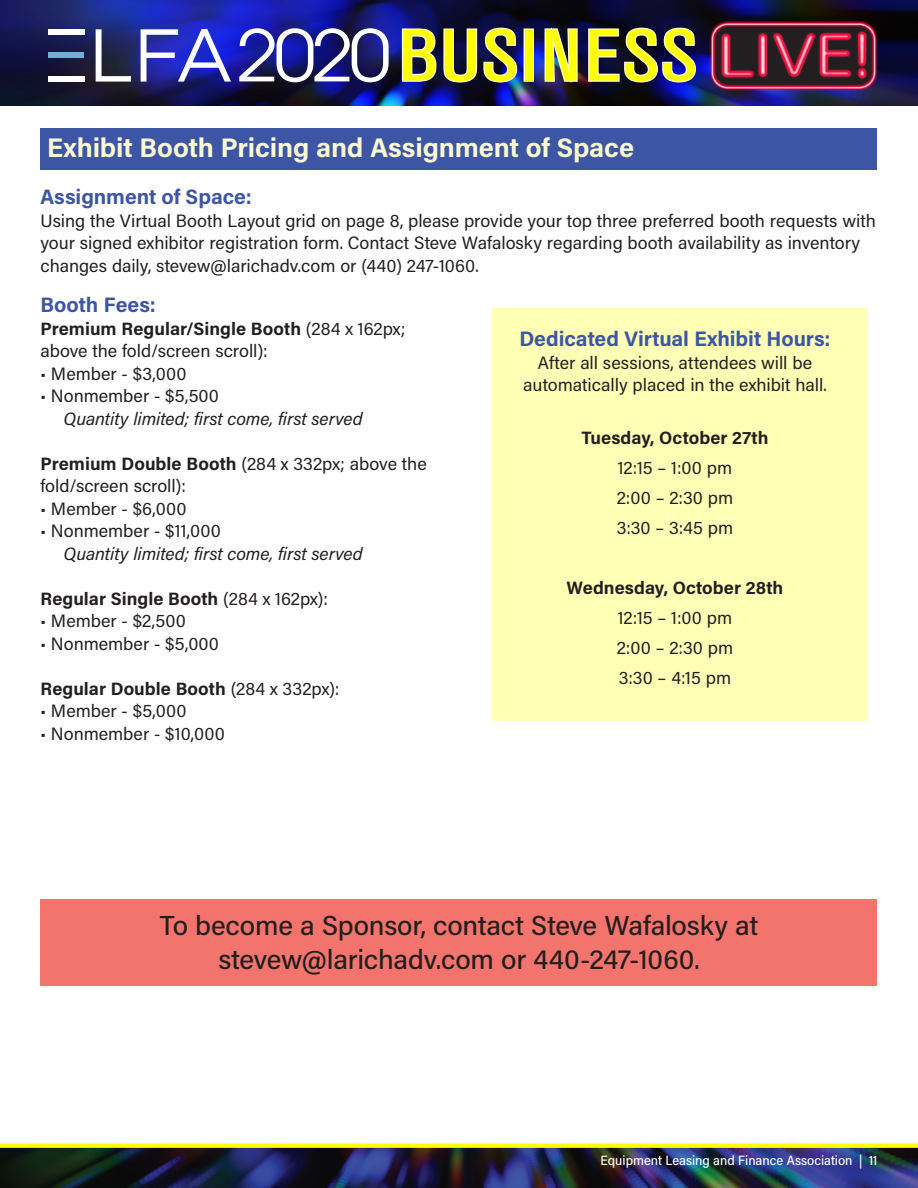
<style>
.page{position:relative;width:918px;height:1188px;background:#fff}
.page>*{position:absolute;margin:0;border:0;box-sizing:border-box;transform-origin:0 0}
.Text{font:500 27.6px/33.6px "Acumin Pro Semi Cond";letter-spacing:-.01em;color:#231f20;text-align:center;scale:1.05 1}
.Heads{font:700 27px "Acumin Pro Semi Cond";letter-spacing:-.005em;color:#fbf9d2;scale:1.05 1}
.Subheads{font:700 21px "Acumin Pro Semi Cond";color:#3d55a5;scale:1.05 1}
.Text-2{font:18px/22.5px "Acumin Pro Semi Cond";color:#231f20;scale:1.05 1}
.Text-3{font:700 18px "Acumin Pro Semi Cond";color:#231f20;scale:1.05 1}
.Text-4{font:italic 18px "Acumin Pro Semi Cond";color:#231f20;scale:1.05 1}
.t1{font:500 13.5px "Acumin Pro Semi Cond";color:#fff}
.s1{font-weight:700}
.s2{font-weight:400}
</style>
<div class="page">
<img style="left:0;top:1148px;width:918px;height:40px">
<div style="left:0;top:1143px;width:918px;height:5px;background:#ff0"></div>
<img style="left:0;top:0;width:667px;height:106px">
<svg style="left:96px;top:29px;width:35px;height:53px"></svg>
<svg style="left:141px;top:29px;width:90px;height:53px"></svg>
<div style="left:48px;top:76px;width:37px;height:6px;background:#fff"></div>
<div style="left:48px;top:53px;width:36px;height:5px;background:#73aed4"></div>
<div style="left:48px;top:29px;width:37px;height:6px;background:#fff"></div>
<div style="left:524px;top:28px;width:10px;height:54px;border:2px solid #ffffcf"></div>
<svg style="left:401px;top:26px;width:117px;height:58px;background:#8d8e3b"></svg>
<div style="left:525px;top:30px;width:8px;height:51px;background:#ff0"></div>
<svg style="left:543px;top:17px;width:36px;height:76px;background:#8f8f36"></svg>
<svg style="left:587px;top:26px;width:80px;height:58px;background:#818034"></svg>
<img style="left:669px;top:0;width:249px;height:106px">
<img style="left:678px;top:0;width:232px;height:106px">
<svg style="left:239px;top:28px;width:150px;height:54px"></svg>
<div style="left:492px;top:308px;width:376px;height:412px;background:#ffffb5"></div>
<div style="left:40px;top:129px;width:838px;height:41px;background:#3d55a5"></div>
<div style="left:40px;top:900px;width:838px;height:86px;background:#f3746c"></div>
<p class="Heads" style="left:47px;top:129px;width:560px">Exhibit Booth Pricing and Assignment of Space</p>
<p class="Subheads" style="left:40px;top:182px;width:203px">Assignment of Space:</p>
<p class="Text-2" style="left:40px;top:209px;width:797px">Using the Virtual Booth Layout grid on page 8, please provide your top three preferred booth requests with your signed exhibitor registration form. Contact Steve Wafalosky regarding booth availability as inventory changes daily, stevew@larichadv.com or (440) 247-1060.</p>
<p class="Subheads" style="left:40px;top:290px;width:111px">Booth Fees:</p>
<p class="Text-2" style="left:40px;top:317px;width:349px"><span class="s1">Premium Regular/Single Booth</span> (284 x 162px; above the fold/screen scroll):</p>
<p class="Text-2" style="left:40px;top:362px;width:141px">• Member - $3,000</p>
<p class="Text-2" style="left:40px;top:384px;width:172px">• Nonmember - $5,500</p>
<p class="Text-4" style="left:64px;top:406px;width:287px">Quantity limited; first come, first served</p>
<p class="Text-2" style="left:40px;top:452px;width:369px"><span class="s1">Premium Double Booth</span> (284 x 332px; above the fold/screen scroll):</p>
<p class="Text-2" style="left:40px;top:497px;width:141px">• Member - $6,000</p>
<p class="Text-2" style="left:40px;top:519px;width:173px">• Nonmember - $11,000</p>
<p class="Text-4" style="left:64px;top:541px;width:287px">Quantity limited; first come, first served</p>
<p class="Text-3" style="left:40px;top:586px;width:275px">Regular Single Booth <span class="s2">(284 x 162px):</span></p>
<p class="Text-2" style="left:40px;top:609px;width:140px">• Member - $2,500</p>
<p class="Text-2" style="left:40px;top:632px;width:172px">• Nonmember - $5,000</p>
<p class="Text-3" style="left:40px;top:676px;width:286px">Regular Double Booth <span class="s2">(284 x 332px):</span></p>
<p class="Text-2" style="left:40px;top:699px;width:141px">• Member - $5,000</p>
<p class="Text-2" style="left:40px;top:722px;width:177px">• Nonmember - $10,000</p>
<p class="Subheads" style="left:519px;top:324px;width:298px">Dedicated Virtual Exhibit Hours:</p>
<p class="Text-2" style="left:538px;top:350px;width:263px">After all sessions, attendees will be</p>
<p class="Text-2" style="left:523px;top:373px;width:291px">automatically placed in the exhibit hall.</p>
<p class="Text-3" style="left:581px;top:425px;width:180px">Tuesday, October 27th</p>
<p class="Text-2" style="left:618px;top:455px;width:111px">12:15 – 1:00 pm</p>
<p class="Text-2" style="left:617px;top:485px;width:112px">2:00 – 2:30 pm</p>
<p class="Text-2" style="left:617px;top:515px;width:113px">3:30 – 3:45 pm</p>
<p class="Text-3" style="left:567px;top:575px;width:208px">Wednesday, October 28th</p>
<p class="Text-2" style="left:618px;top:605px;width:111px">12:15 – 1:00 pm</p>
<p class="Text-2" style="left:617px;top:635px;width:112px">2:00 – 2:30 pm</p>
<p class="Text-2" style="left:619px;top:665px;width:109px">3:30 – 4:15 pm</p>
<p class="Text" style="left:160px;top:907px;width:571px">To become a Sponsor, contact Steve Wafalosky at stevew@larichadv.com or 440-247-1060.</p>
<p class="t1" style="left:601px;top:1150px;width:278px">Equipment Leasing and Finance Association | 11</p>
</div>
